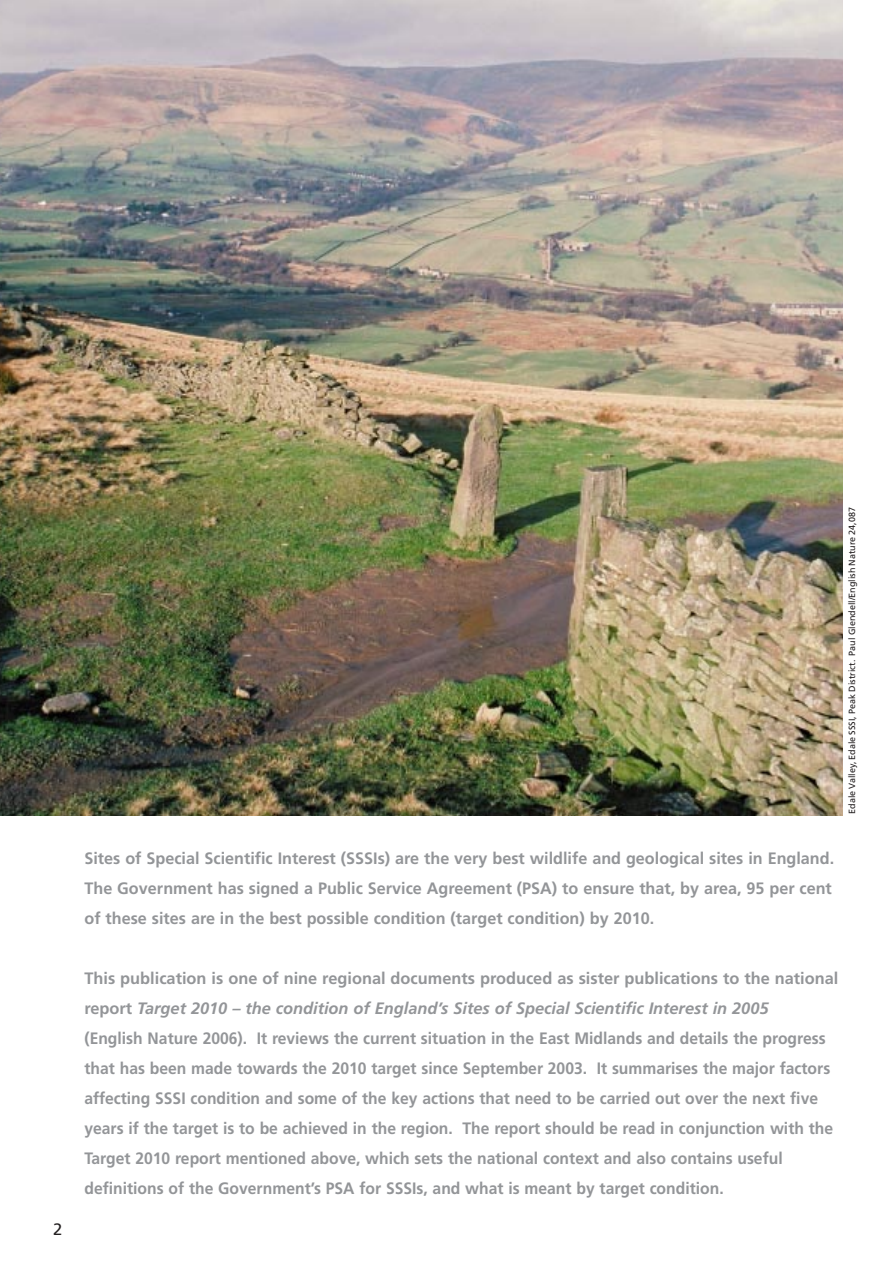
<style>
.page{position:relative;width:893px;height:1262px;background:#fff}
.page>*{position:absolute;margin:0;border:0;box-sizing:border-box;transform-origin:0 0}
.t1{font:700 16.5px/30px "Frutiger";color:#939598}
.t2{font:16.5px "Frutiger";color:#231f20}
.t3{font:9px "Frutiger";color:#231f20}
.s1{font-style:italic}
</style>
<div class="page">
<img style="left:0;top:1px;width:842px;height:814px">
<p class="t2" style="left:53px;top:1222px;width:11px">2</p>
<p class="t3" style="left:848px;top:814px;width:308px;rotate:-90deg">Edale Valley, Edale SSSI, Peak District. Paul Glendell/English Nature 24,087</p>
<p class="t1" style="left:84px;top:844px;width:751px">Sites of Special Scientific Interest (SSSIs) are the very best wildlife and geological sites in England.<br>The Government has signed a Public Service Agreement (PSA) to ensure that, by area, 95 per cent of these sites are in the best possible condition (target condition) by 2010.</p>
<p class="t1" style="left:84px;top:964px;width:755px">This publication is one of nine regional documents produced as sister publications to the national report <span class="s1">Target 2010 – the condition of England’s Sites of Special Scientific Interest in 2005<br></span>(English Nature 2006). It reviews the current situation in the East Midlands and details the progress that has been made towards the 2010 target since September 2003. It summarises the major factors affecting SSSI condition and some of the key actions that need to be carried out over the next five years if the target is to be achieved in the region. The report should be read in conjunction with the Target 2010 report mentioned above, which sets the national context and also contains useful definitions of the Government’s PSA for SSSIs, and what is meant by target condition.</p>
</div>
